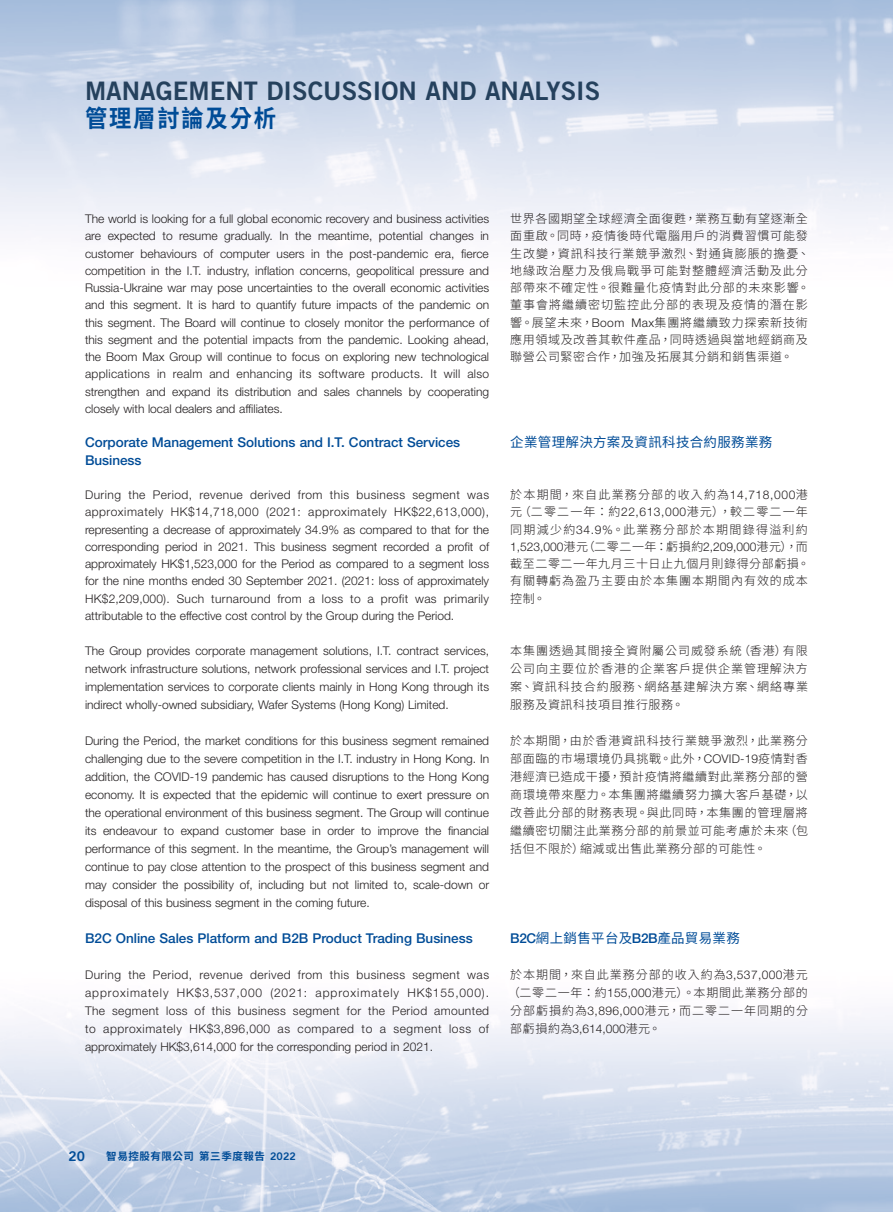
<style>
.page{position:relative;width:893px;height:1212px;background:#fff}
.page>*{position:absolute;margin:0;border:0;box-sizing:border-box;transform-origin:0 0}
.t1{font:25.5px "Trade Gothic LT Std Bd 2";color:#25415d}
.t2{font:700 24px "Source Han Sans TC";letter-spacing:.08em;color:#004c97;scale:.93 1}
.Heading_2{font:500 13.5px/17.2px "Helvetica Neue LT Std";color:#004c97}
.C_Heading_2{font:13.5px "Source Han Sans TC";letter-spacing:.025em;color:#004c97}
.t3{font:13.5px "Trade Gothic LT Std Bd 2";color:#004c97}
.Body_Text{font:300 12px/17.2px "Helvetica Neue LT Std";color:#231f20;text-align:justify}
.C_Body_Text{font:300 12px/17.2px "Source Han Sans TC";letter-spacing:.07em;color:#231f20;text-align:justify}
.t4{font:700 10.5px "Source Han Sans TC";letter-spacing:.05em;color:#004c97}
.s1{font-family:"Helvetica Neue LT Std"}
.s2{font-family:"Helvetica Neue LT Std";font-weight:500}
.s3{font-family:"Trade Gothic LT Std Bd 2";font-weight:400}
</style>
<div class="page">
<img style="left:0;top:0;width:893px;height:1212px">
<h1 class="t1" style="left:85px;top:75px;width:517px">MANAGEMENT DISCUSSION AND ANALYSIS</h1>
<h2 class="t2" style="left:85px;top:105px;width:207px">管理層討論及分析</h2>
<p class="Body_Text" style="left:85px;top:210px;width:406px">The world is looking for a full global economic recovery and business activities are expected to resume gradually. In the meantime, potential changes in customer behaviours of computer users in the post-pandemic era, fierce competition in the I.T. industry, inflation concerns, geopolitical pressure and Russia-Ukraine war may pose uncertainties to the overall economic activities and this segment. It is hard to quantify future impacts of the pandemic on this segment. The Board will continue to closely monitor the performance of this segment and the potential impacts from the pandemic. Looking ahead, the Boom Max Group will continue to focus on exploring new technological applications in realm and enhancing its software products. It will also strengthen and expand its distribution and sales channels by cooperating closely with local dealers and affiliates.</p>
<p class="Heading_2" style="left:85px;top:434px;width:377px">Corporate Management Solutions and I.T. Contract Services<br>Business</p>
<p class="Body_Text" style="left:85px;top:486px;width:406px">During the Period, revenue derived from this business segment was approximately HK$14,718,000 (2021: approximately HK$22,613,000), representing a decrease of approximately 34.9% as compared to that for the corresponding period in 2021. This business segment recorded a profit of approximately HK$1,523,000 for the Period as compared to a segment loss for the nine months ended 30 September 2021. (2021: loss of approximately HK$2,209,000). Such turnaround from a loss to a profit was primarily attributable to the effective cost control by the Group during the Period.</p>
<p class="Body_Text" style="left:85px;top:642px;width:406px;line-height:18px">The Group provides corporate management solutions, I.T. contract services, network infrastructure solutions, network professional services and I.T. project implementation services to corporate clients mainly in Hong Kong through its indirect wholly-owned subsidiary, Wafer Systems (Hong Kong) Limited.</p>
<p class="Body_Text" style="left:85px;top:732px;width:406px;line-height:18px">During the Period, the market conditions for this business segment remained challenging due to the severe competition in the I.T. industry in Hong Kong. In addition, the COVID-19 pandemic has caused disruptions to the Hong Kong economy. It is expected that the epidemic will continue to exert pressure on the operational environment of this business segment. The Group will continue its endeavour to expand customer base in order to improve the financial performance of this segment. In the meantime, the Group’s management will continue to pay close attention to the prospect of this business segment and may consider the possibility of, including but not limited to, scale-down or disposal of this business segment in the coming future.</p>
<p class="Heading_2" style="left:85px;top:930px;width:389px">B2C Online Sales Platform and B2B Product Trading Business</p>
<p class="Body_Text" style="left:85px;top:966px;width:406px;line-height:18px">During the Period, revenue derived from this business segment was approximately HK$3,537,000 (2021: approximately HK$155,000).<br>The segment loss of this business segment for the Period amounted to approximately HK$3,896,000 as compared to a segment loss of approximately HK$3,614,000 for the corresponding period in 2021.</p>
<p class="C_Body_Text" style="left:510px;top:210px;width:301px;text-align:left">世界各國期望全球經濟全面復甦，業務互動有望逐漸全面重啟。同時，疫情後時代電腦用戶的消費習慣可能發生改變，資訊科技行業競爭激烈、對通貨膨脹的擔憂、地緣政治壓力及俄烏戰爭可能對整體經濟活動及此分部帶來不確定性。很難量化疫情對此分部的未來影響。董事會將繼續密切監控此分部的表現及疫情的潛在影響。展望未來，<span class="s1">Boom Max</span>集團將繼續致力探索新技術應用領域及改善其軟件產品，同時透過與當地經銷商及聯營公司緊密合作，加強及拓展其分銷和銷售渠道。</p>
<p class="C_Heading_2" style="left:510px;top:435px;width:264px">企業管理解決方案及資訊科技合約服務業務</p>
<p class="C_Body_Text" style="left:510px;top:486px;width:301px;text-align:left">於本期間，來自此業務分部的收入約為<span class="s1">14,718,000</span>港元（二零二一年：約<span class="s1">22,613,000</span>港元），較二零二一年同期減少約<span class="s1">34.9%</span>。此業務分部於本期間錄得溢利約<br><span class="s1">1,523,000</span>港元（二零二一年：虧損約<span class="s1">2,209,000</span>港元），而截至二零二一年九月三十日止九個月則錄得分部虧損。有關轉虧為盈乃主要由於本集團本期間內有效的成本控制。</p>
<p class="C_Body_Text" style="left:510px;top:642px;width:299px;line-height:18px">本集團透過其間接全資附屬公司威發系統（香港）有限公司向主要位於香港的企業客戶提供企業管理解決方案、資訊科技合約服務、網絡基建解決方案、網絡專業服務及資訊科技項目推行服務。</p>
<p class="C_Body_Text" style="left:510px;top:732px;width:299px;line-height:18px">於本期間，由於香港資訊科技行業競爭激烈，此業務分部面臨的市場環境仍具挑戰。此外，<span class="s1">COVID-19</span>疫情對香港經濟已造成干擾，預計疫情將繼續對此業務分部的營商環境帶來壓力。本集團將繼續努力擴大客戶基礎，以改善此分部的財務表現。與此同時，本集團的管理層將繼續密切關注此業務分部的前景並可能考慮於未來（包括但不限於）縮減或出售此業務分部的可能性。</p>
<p class="C_Heading_2" style="left:510px;top:931px;width:231px"><span class="s2">B2C</span>網上銷售平台及<span class="s2">B2B</span>產品貿易業務</p>
<p class="C_Body_Text" style="left:508px;top:966px;width:302px;line-height:18px">於本期間，來自此業務分部的收入約為<span class="s1">3,537,000</span>港元（二零二一年：約<span class="s1">155,000</span>港元）。本期間此業務分部的分部虧損約為<span class="s1">3,896,000</span>港元，而二零二一年同期的分部虧損約為<span class="s1">3,614,000</span>港元。</p>
<p class="t3" style="left:69px;top:1148px;width:18px">20</p>
<p class="t4" style="left:106px;top:1150px;width:191px">智易控股有限公司 第三季度報告 <span class="s3">2022</span></p>
</div>
